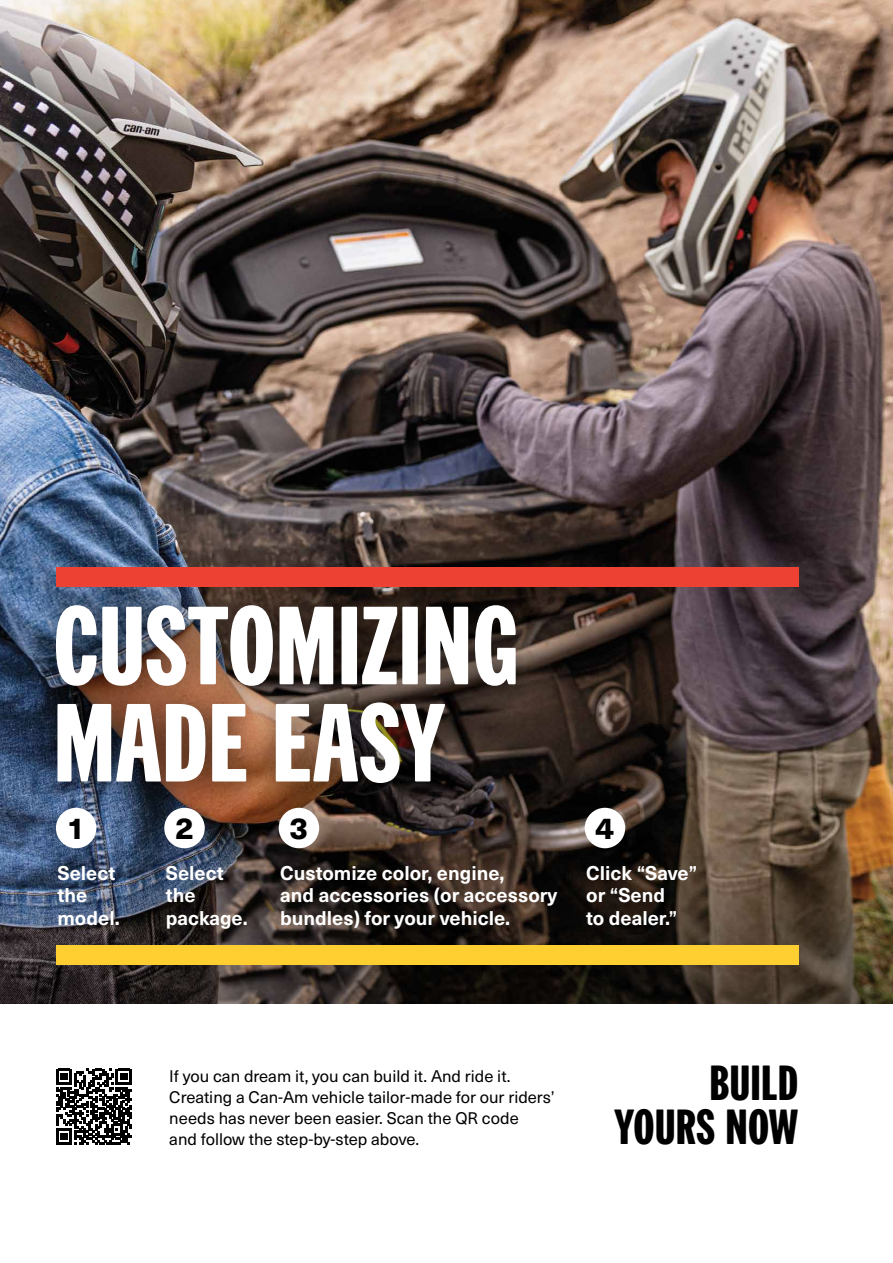
<style>
.page{position:relative;width:893px;height:1263px;background:#fff}
.page>*{position:absolute;margin:0;border:0;box-sizing:border-box;transform-origin:0 0}
.t1{font:700 108px/97.2px "Can Am Gothic";color:#fff}
.t2{font:700 48px/43.7px "Can Am Gothic";letter-spacing:.005em;color:#000;text-align:right}
.t3{font:800 30px "Neue Haas Unica W1 G";color:#000}
.t4{font:700 19.5px/22.5px "Neue Haas Unica W1 G";color:#fff}
.t5{font:16.5px/21px "Neue Haas Unica W1 G";color:#000}
</style>
<div class="page">
<img style="left:0;top:0;width:893px;height:766px">
<img style="left:0;top:766px;width:893px;height:237px">
<svg style="left:56px;top:1068px;width:76px;height:76px"></svg>
<div style="left:23px;top:573px;width:525px;height:242px;background:#000;opacity:.7"></div>
<div style="left:56px;top:945px;width:742px;height:19px;background:#ffcf31"></div>
<div style="left:56px;top:567px;width:742px;height:19px;background:#ec4133"></div>
<div style="left:164px;top:808px;width:41px;height:40px;background:#fff;border-radius:50%"></div>
<div style="left:279px;top:808px;width:40px;height:40px;background:#fff;border-radius:50%"></div>
<div style="left:585px;top:808px;width:40px;height:40px;background:#fff;border-radius:50%"></div>
<div style="left:56px;top:808px;width:40px;height:40px;background:#fff;border-radius:50%"></div>
<h1 class="t1" style="left:53px;top:593px;width:467px">CUSTOMIZING<br>MADE EASY</h1>
<h3 class="t3" style="left:67px;top:805px;width:20px">1</h3>
<p class="t4" style="left:57px;top:860px;width:64px">Select the model.</p>
<h3 class="t3" style="left:175px;top:805px;width:20px">2</h3>
<p class="t4" style="left:166px;top:860px;width:84px">Select the package.</p>
<h3 class="t3" style="left:290px;top:805px;width:20px">3</h3>
<p class="t4" style="left:280px;top:860px;width:279px">Customize color, engine,<br>and accessories (or accessory bundles) for your vehicle.</p>
<h3 class="t3" style="left:596px;top:805px;width:20px">4</h3>
<p class="t4" style="left:586px;top:860px;width:113px">Click “Save” or “Send<br>to dealer.”</p>
<p class="t5" style="left:169px;top:1064px;width:387px">If you can dream it, you can build it. And ride it.<br>Creating a Can‑Am vehicle tailor-made for our riders’ needs has never been easier. Scan the QR code<br>and follow the step-by-step above.</p>
<h2 class="t2" style="left:614px;top:1059px;width:186px">BUILD<br>YOURS NOW</h2>
</div>
